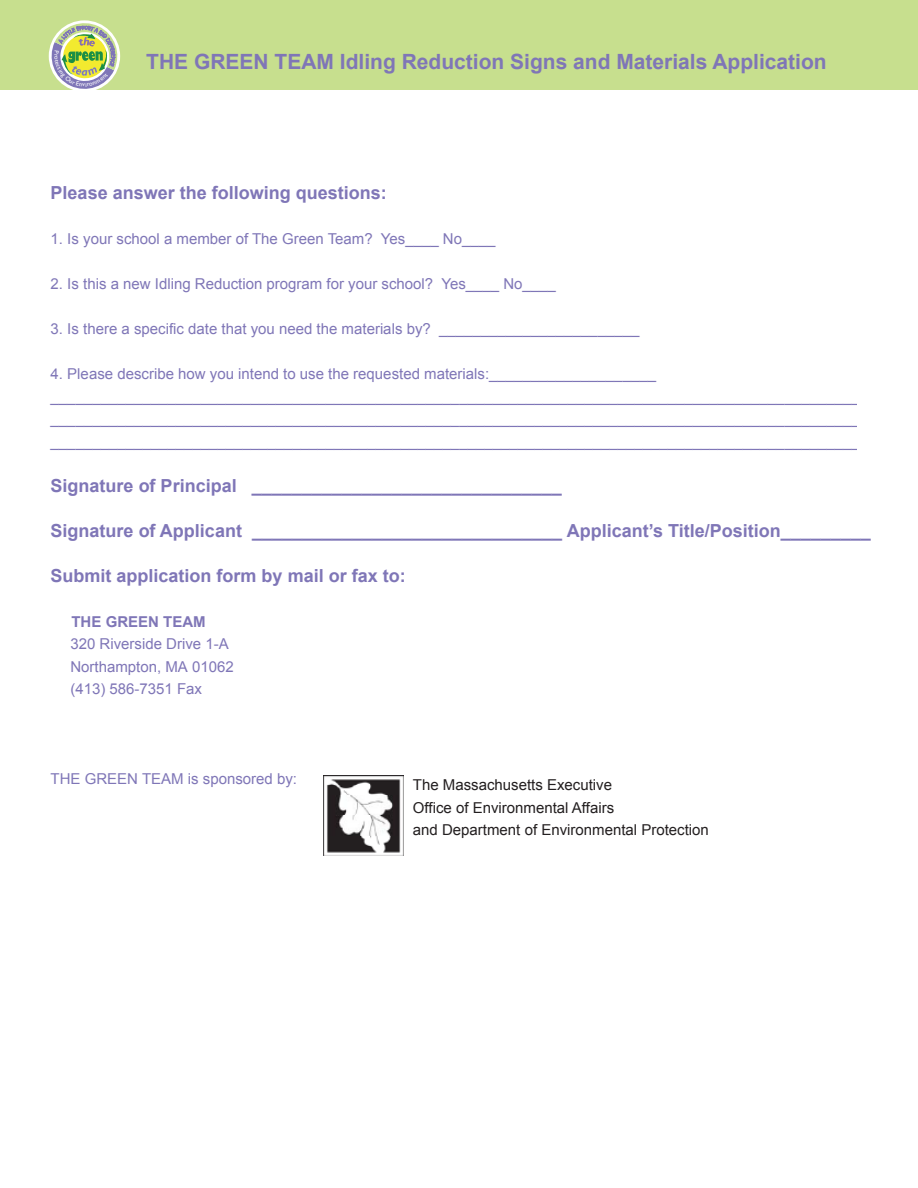
<style>
.page{position:relative;width:918px;height:1188px;background:#fff}
.page>*{position:absolute;margin:0;border:0;box-sizing:border-box;transform-origin:0 0}
.t1{font:700 21px "Arial";color:#7f76b7}
.t2{font:700 18px "Arial";color:#7f76b7}
.t3{font:15px/22.5px "Arial";color:#7f76b7}
.t4{font:15px/22.5px "Arial";color:#231f20}
.t5{font:700 15px "Arial";color:#7f76b7}
</style>
<div class="page">
<div style="left:0;top:0;width:918px;height:89px;background:#c7df8e"></div>
<img style="left:324px;top:775px;width:79px;height:81px">
<svg style="left:47px;top:20px;width:75px;height:70px"></svg>
<h1 class="t1" style="left:146px;top:48px;width:682px">THE GREEN TEAM Idling Reduction Signs and Materials Application</h1>
<p class="t2" style="left:51px;top:181px;width:338px">Please answer the following questions:</p>
<p class="t3" style="left:51px;top:228px;width:446px">1. Is your school a member of The Green Team? Yes____ No____</p>
<p class="t3" style="left:51px;top:273px;width:507px">2. Is this a new Idling Reduction program for your school? Yes____ No____</p>
<p class="t3" style="left:51px;top:318px;width:590px">3. Is there a specific date that you need the materials by? ________________________</p>
<p class="t3" style="left:51px;top:363px;width:819px">4. Please describe how you intend to use the requested materials:____________________ __________________________________________________________________________________________________ __________________________________________________________________________________________________ __________________________________________________________________________________________________</p>
<p class="t2" style="left:51px;top:473px;width:513px">Signature of Principal _______________________________</p>
<p class="t2" style="left:51px;top:518px;width:822px">Signature of Applicant _______________________________ Applicant’s Title/Position_________</p>
<p class="t2" style="left:51px;top:563px;width:357px">Submit application form by mail or fax to:</p>
<p class="t5" style="left:71px;top:612px;width:136px">THE GREEN TEAM</p>
<p class="t3" style="left:70px;top:633px;width:165px">320 Riverside Drive 1-A<br>Northampton, MA 01062 (413) 586-7351 Fax</p>
<p class="t3" style="left:51px;top:768px;width:248px">THE GREEN TEAM is sponsored by:</p>
<p class="t4" style="left:413px;top:774px;width:297px">The Massachusetts Executive<br>Office of Environmental Affairs<br>and Department of Environmental Protection</p>
</div>
